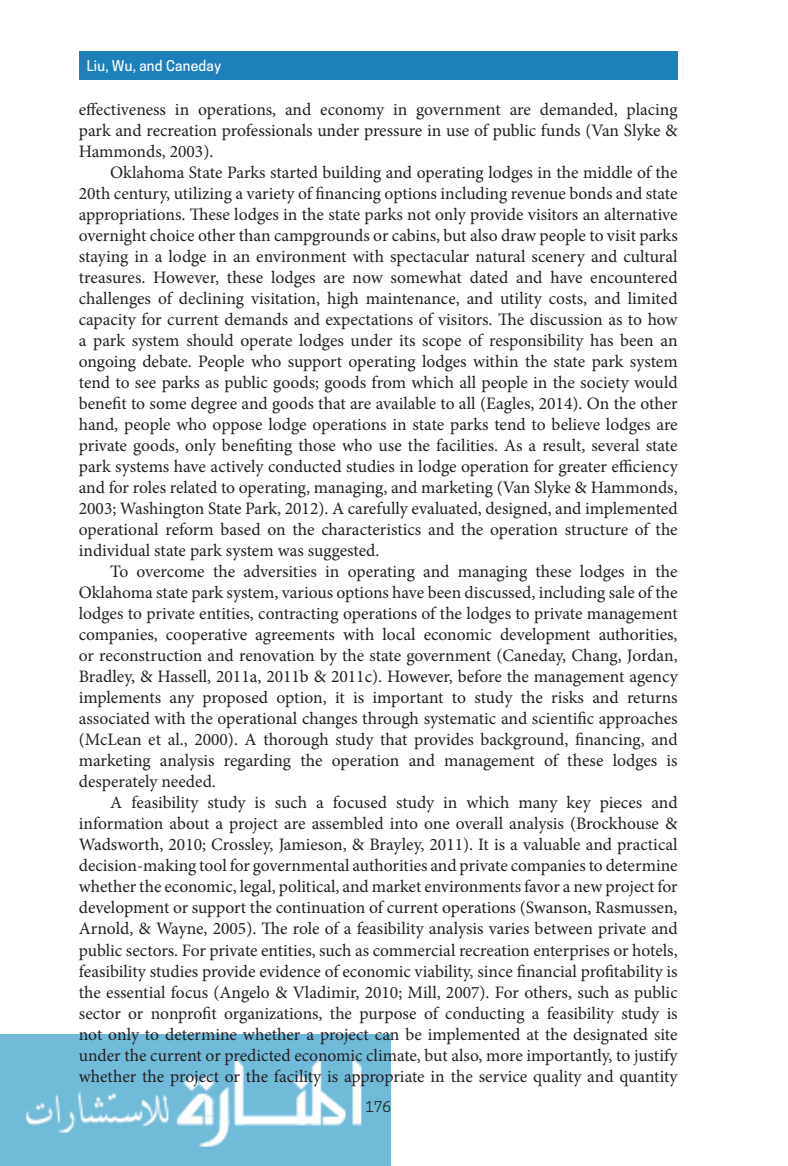
<style>
.page{position:relative;width:788px;height:1166px;background:#fff}
.page>*{position:absolute;margin:0;border:0;box-sizing:border-box;transform-origin:0 0}
.regular_text{font:17.5px/21px "Minion Pro";letter-spacing:-.005em;color:#231f20;text-align:justify}
.t1{font:500 14px "Cooper Hewitt";letter-spacing:.02em;color:#fff}
.t2{font:14px "Cooper Hewitt";color:#231f20}
</style>
<div class="page">
<img style="left:0;top:1034px;width:390px;height:132px">
<div style="left:79px;top:51px;width:598px;height:29px;background:#1e80bb"></div>
<p class="t1" style="left:87px;top:57px;width:136px">Liu, Wu, and Caneday</p>
<p class="regular_text" style="left:79px;top:99px;width:600px">effectiveness in operations, and economy in government are demanded, placing park and recreation professionals under pressure in use of public funds (Van Slyke &amp; Hammonds, 2003).</p>
<p class="regular_text" style="left:79px;top:162px;width:600px;text-indent:32px">Oklahoma State Parks started building and operating lodges in the middle of the 20th century, utilizing a variety of financing options including revenue bonds and state appropriations. These lodges in the state parks not only provide visitors an alternative overnight choice other than campgrounds or cabins, but also draw people to visit parks staying in a lodge in an environment with spectacular natural scenery and cultural treasures. However, these lodges are now somewhat dated and have encountered challenges of declining visitation, high maintenance, and utility costs, and limited capacity for current demands and expectations of visitors. The discussion as to how a park system should operate lodges under its scope of responsibility has been an ongoing debate. People who support operating lodges within the state park system tend to see parks as public goods; goods from which all people in the society would benefit to some degree and goods that are available to all (Eagles, 2014). On the other hand, people who oppose lodge operations in state parks tend to believe lodges are private goods, only benefiting those who use the facilities. As a result, several state park systems have actively conducted studies in lodge operation for greater efficiency and for roles related to operating, managing, and marketing (Van Slyke &amp; Hammonds, 2003; Washington State Park, 2012). A carefully evaluated, designed, and implemented operational reform based on the characteristics and the operation structure of the individual state park system was suggested.</p>
<p class="regular_text" style="left:79px;top:561px;width:600px;text-indent:32px">To overcome the adversities in operating and managing these lodges in the Oklahoma state park system, various options have been discussed, including sale of the lodges to private entities, contracting operations of the lodges to private management companies, cooperative agreements with local economic development authorities, or reconstruction and renovation by the state government (Caneday, Chang, Jordan, Bradley, &amp; Hassell, 2011a, 2011b &amp; 2011c). However, before the management agency implements any proposed option, it is important to study the risks and returns associated with the operational changes through systematic and scientific approaches (McLean et al., 2000). A thorough study that provides background, financing, and marketing analysis regarding the operation and management of these lodges is desperately needed.</p>
<p class="regular_text" style="left:79px;top:792px;width:600px;text-indent:32px">A feasibility study is such a focused study in which many key pieces and information about a project are assembled into one overall analysis (Brockhouse &amp; Wadsworth, 2010; Crossley, Jamieson, &amp; Brayley, 2011). It is a valuable and practical decision-making tool for governmental authorities and private companies to determine whether the economic, legal, political, and market environments favor a new project for development or support the continuation of current operations (Swanson, Rasmussen, Arnold, &amp; Wayne, 2005). The role of a feasibility analysis varies between private and public sectors. For private entities, such as commercial recreation enterprises or hotels, feasibility studies provide evidence of economic viability, since financial profitability is the essential focus (Angelo &amp; Vladimir, 2010; Mill, 2007). For others, such as public sector or nonprofit organizations, the purpose of conducting a feasibility study is not only to determine whether a project can be implemented at the designated site under the current or predicted economic climate, but also, more importantly, to justify whether the project or the facility is appropriate in the service quality and quantity</p>
<p class="t2" style="left:365px;top:1098px;width:27px">176</p>
</div>
